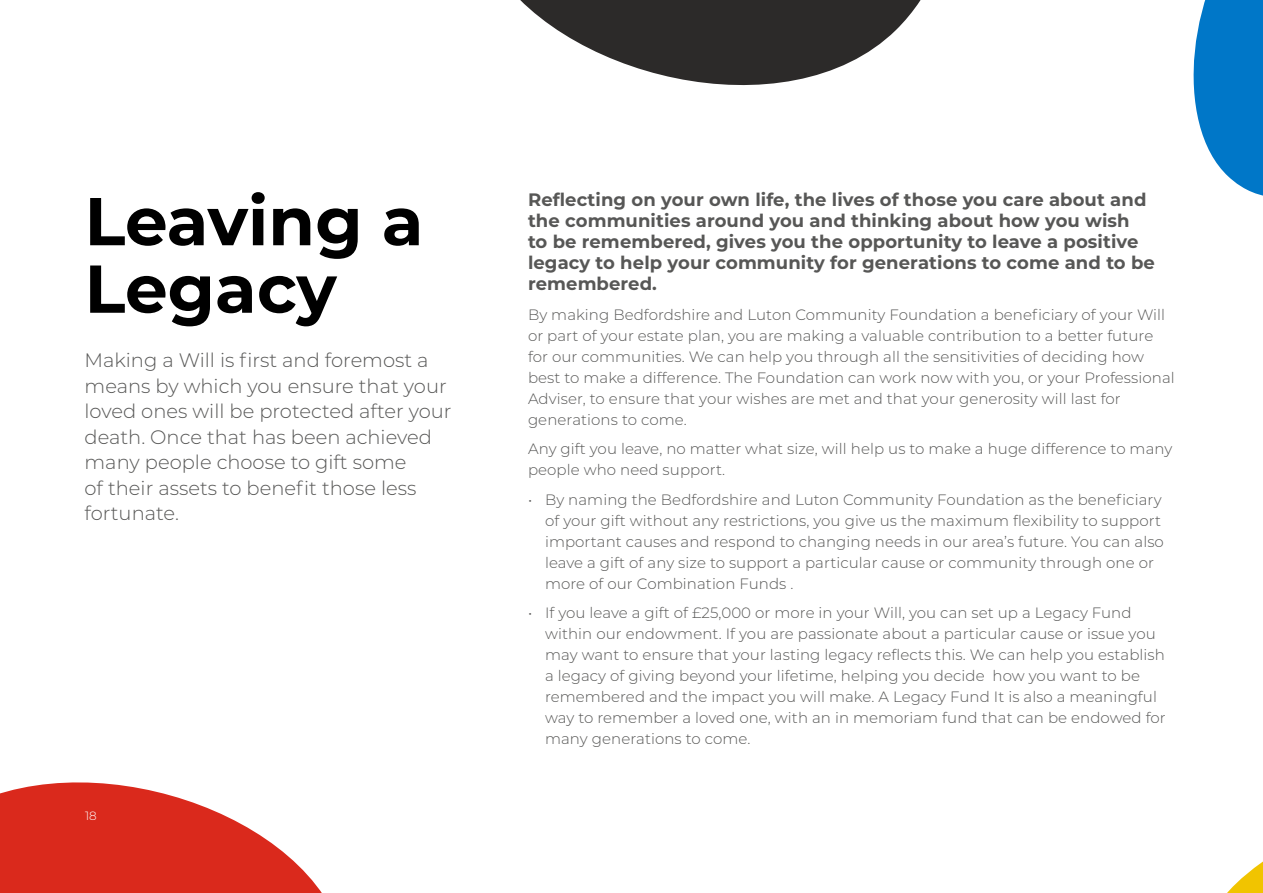
<style>
.page{position:relative;width:1263px;height:893px;background:#fff}
.page>*{position:absolute;margin:0;border:0;box-sizing:border-box;transform-origin:0 0}
.t1{font:700 67.5px/67.5px "Montserrat";color:#000}
.t2{font:300 19.5px/25.5px "Montserrat";color:#575756}
.t3{font:700 18px/21px "Montserrat";letter-spacing:.005em;color:#575756}
.t4{font:300 15px/21px "Montserrat";letter-spacing:.005em;color:#575756}
.t5{font:300 12px "Montserrat";color:#fff}
</style>
<div class="page">
<svg style="left:0;top:782px;width:322px;height:111px;fill:#da291c"></svg>
<svg style="left:1193px;top:0;width:70px;height:196px"></svg>
<svg style="left:1227px;top:861px;width:36px;height:32px"></svg>
<svg style="left:520px;top:0;width:401px;height:86px;fill:#2c2a29"></svg>
<h1 class="t1" style="left:85px;top:184px;width:340px">Leaving a<br>Legacy</h1>
<h2 class="t2" style="left:85px;top:347px;width:368px">Making a Will is first and foremost a means by which you ensure that your loved ones will be protected after your death. Once that has been achieved many people choose to gift some<br>of their assets to benefit those less fortunate.</h2>
<p class="t5" style="left:85px;top:807px;width:13px">18</p>
<p class="t3" style="left:528px;top:188px;width:628px">Reflecting on your own life, the lives of those you care about and the communities around you and thinking about how you wish<br>to be remembered, gives you the opportunity to leave a positive legacy to help your community for generations to come and to be remembered.</p>
<p class="t4" style="left:528px;top:303px;width:648px">By making Bedfordshire and Luton Community Foundation a beneficiary of your Will or part of your estate plan, you are making a valuable contribution to a better future for our communities. We can help you through all the sensitivities of deciding how best to make a difference. The Foundation can work now with you, or your Professional Adviser, to ensure that your wishes are met and that your generosity will last for generations to come.</p>
<p class="t4" style="left:528px;top:438px;width:646px">Any gift you leave, no matter what size, will help us to make a huge difference to many people who need support.</p>
<p class="t4" style="left:545px;top:488px;width:620px;text-indent:-17px">• By naming the Bedfordshire and Luton Community Foundation as the beneficiary of your gift without any restrictions, you give us the maximum flexibility to support important causes and respond to changing needs in our area’s future. You can also leave a gift of any size to support a particular cause or community through one or more of our Combination Funds .</p>
<p class="t4" style="left:545px;top:602px;width:622px;text-indent:-17px">• If you leave a gift of £25,000 or more in your Will, you can set up a Legacy Fund within our endowment. If you are passionate about a particular cause or issue you may want to ensure that your lasting legacy reflects this. We can help you establish a legacy of giving beyond your lifetime, helping you decide how you want to be remembered and the impact you will make. A Legacy Fund It is also a meaningful way to remember a loved one, with an in memoriam fund that can be endowed for many generations to come.</p>
</div>
